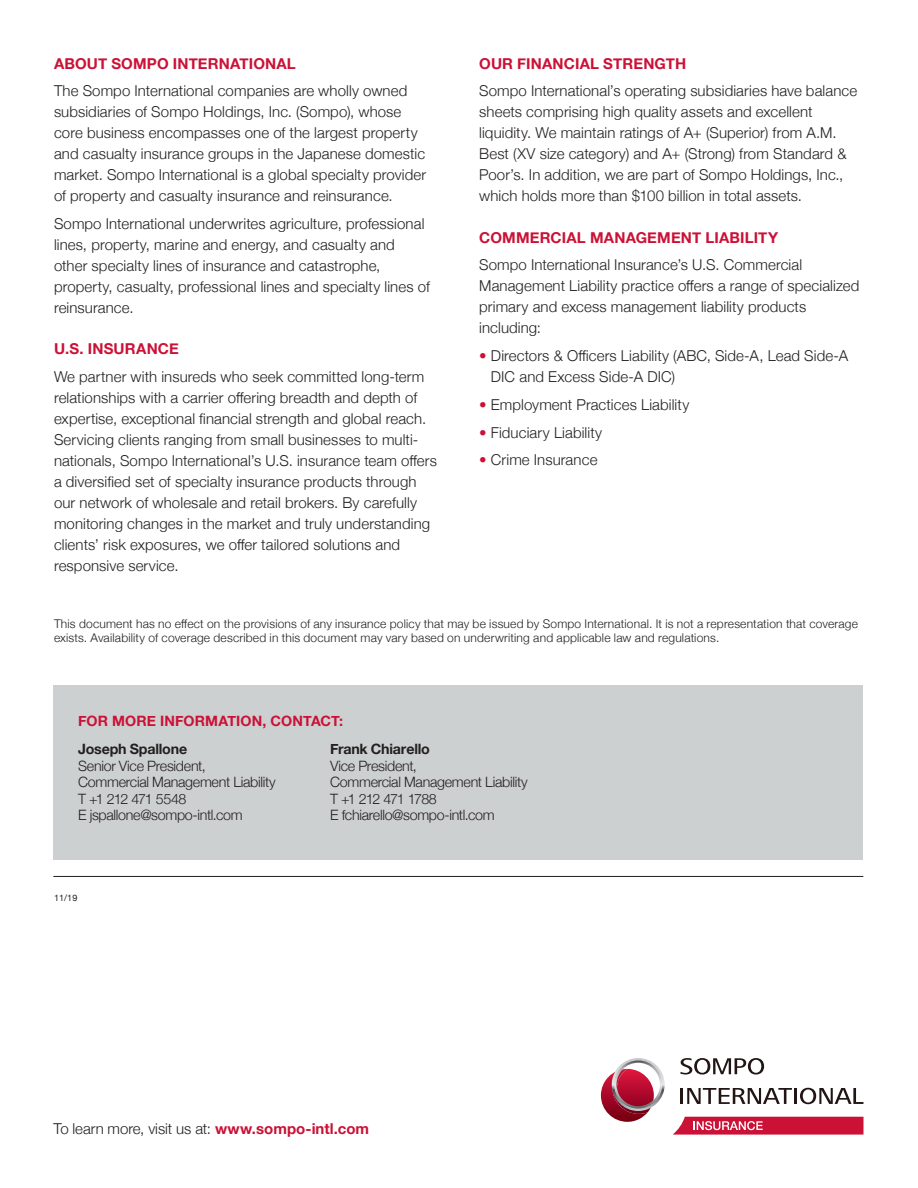
<style>
.page{position:relative;width:918px;height:1188px;background:#fff}
.page>*{position:absolute;margin:0;border:0;box-sizing:border-box;transform-origin:0 0}
.t1{font:300 15px/21px "Helvetica Neue";letter-spacing:.005em;color:#231f20}
.t2{font:700 15px "Helvetica Neue";letter-spacing:.01em;color:#cb1136}
.t3{font:300 14.25px/16.5px "Helvetica Neue";letter-spacing:-.02em;color:#231f20}
.t4{font:700 14.25px "Helvetica Neue";letter-spacing:-.015em;color:#231f20}
.t5{font:700 14.25px "Helvetica Neue";letter-spacing:.01em;color:#cb1136}
.t6{font:300 12px/13.5px "Helvetica Neue";letter-spacing:.015em;color:#231f20}
.t7{font:9px "Helvetica Neue";color:#231f20}
.s1{color:#cb1136}
.s2{font-weight:700;color:#cb1136}
</style>
<div class="page">
<div style="left:53px;top:685px;width:810px;height:175px;background:#cdd0d0"></div>
<hr style="left:53px;top:876px;width:810px;height:1px;background:#231f20">
<svg style="left:680px;top:1058px;width:84px;height:17px"></svg>
<hr style="left:794px;top:1088px;width:3px;height:16px;background:#211613">
<svg style="left:800px;top:1088px;width:63px;height:16px"></svg>
<svg style="left:681px;top:1088px;width:111px;height:16px"></svg>
<svg style="left:673px;top:1117px;width:190px;height:18px;background:#d23151"></svg>
<svg style="left:601px;top:1058px;width:64px;height:64px"></svg>
<p class="t2" style="left:54px;top:52px;width:243px">ABOUT SOMPO INTERNATIONAL</p>
<p class="t1" style="left:54px;top:79px;width:374px">The Sompo International companies are wholly owned subsidiaries of Sompo Holdings, Inc. (Sompo), whose core business encompasses one of the largest property and casualty insurance groups in the Japanese domestic market. Sompo International is a global specialty provider of property and casualty insurance and reinsurance.</p>
<p class="t1" style="left:54px;top:212px;width:377px">Sompo International underwrites agriculture, professional lines, property, marine and energy, and casualty and other specialty lines of insurance and catastrophe, property, casualty, professional lines and specialty lines of reinsurance.</p>
<p class="t2" style="left:54px;top:337px;width:126px">U.S. INSURANCE</p>
<p class="t1" style="left:54px;top:365px;width:384px">We partner with insureds who seek committed long-term relationships with a carrier offering breadth and depth of expertise, exceptional financial strength and global reach.<br>Servicing clients ranging from small businesses to multi&shy;nationals, Sompo International’s U.S. insurance team offers a diversified set of specialty insurance products through our network of wholesale and retail brokers. By carefully monitoring changes in the market and truly understanding clients’ risk exposures, we offer tailored solutions and responsive service.</p>
<p class="t2" style="left:479px;top:52px;width:209px">OUR FINANCIAL STRENGTH</p>
<p class="t1" style="left:479px;top:79px;width:380px">Sompo International’s operating subsidiaries have balance sheets comprising high quality assets and excellent liquidity. We maintain ratings of A+ (Superior) from A.M.<br>Best (XV size category) and A+ (Strong) from Standard &amp; Poor’s. In addition, we are part of Sompo Holdings, Inc., which holds more than $100 billion in total assets.</p>
<p class="t2" style="left:479px;top:226px;width:300px">COMMERCIAL MANAGEMENT LIABILITY</p>
<p class="t1" style="left:479px;top:253px;width:382px">Sompo International Insurance’s U.S. Commercial Management Liability practice offers a range of specialized primary and excess management liability products including:</p>
<p class="t1" style="left:491px;top:344px;width:359px;text-indent:-12px"><span class="s1">•</span> Directors &amp; Officers Liability (ABC, Side-A, Lead Side-A<br>DIC and Excess Side-A DIC)</p>
<p class="t1" style="left:479px;top:393px;width:212px"><span class="s1">•</span> Employment Practices Liability</p>
<p class="t1" style="left:479px;top:421px;width:124px"><span class="s1">•</span> Fiduciary Liability</p>
<p class="t1" style="left:479px;top:448px;width:120px"><span class="s1">•</span> Crime Insurance</p>
<p class="t6" style="left:54px;top:616px;width:806px">This document has no effect on the provisions of any insurance policy that may be issued by Sompo International. It is not a representation that coverage exists. Availability of coverage described in this document may vary based on underwriting and applicable law and regulations.</p>
<p class="t5" style="left:78px;top:710px;width:266px">FOR MORE INFORMATION, CONTACT:</p>
<p class="t4" style="left:78px;top:738px;width:111px">Joseph Spallone</p>
<p class="t3" style="left:78px;top:756px;width:199px">Senior Vice President,<br>Commercial Management Liability<br>T +1 212 471 5548<br>E jspallone@sompo-intl.com</p>
<p class="t4" style="left:330px;top:738px;width:101px">Frank Chiarello</p>
<p class="t3" style="left:330px;top:756px;width:199px">Vice President,<br>Commercial Management Liability<br>T +1 212 471 1788<br>E fchiarello@sompo-intl.com</p>
<p class="t7" style="left:54px;top:891px;width:25px">11/19</p>
<p class="t1" style="left:53px;top:1117px;width:317px">To learn more, visit us at: <span class="s2">www.sompo-intl.com</span></p>
</div>
